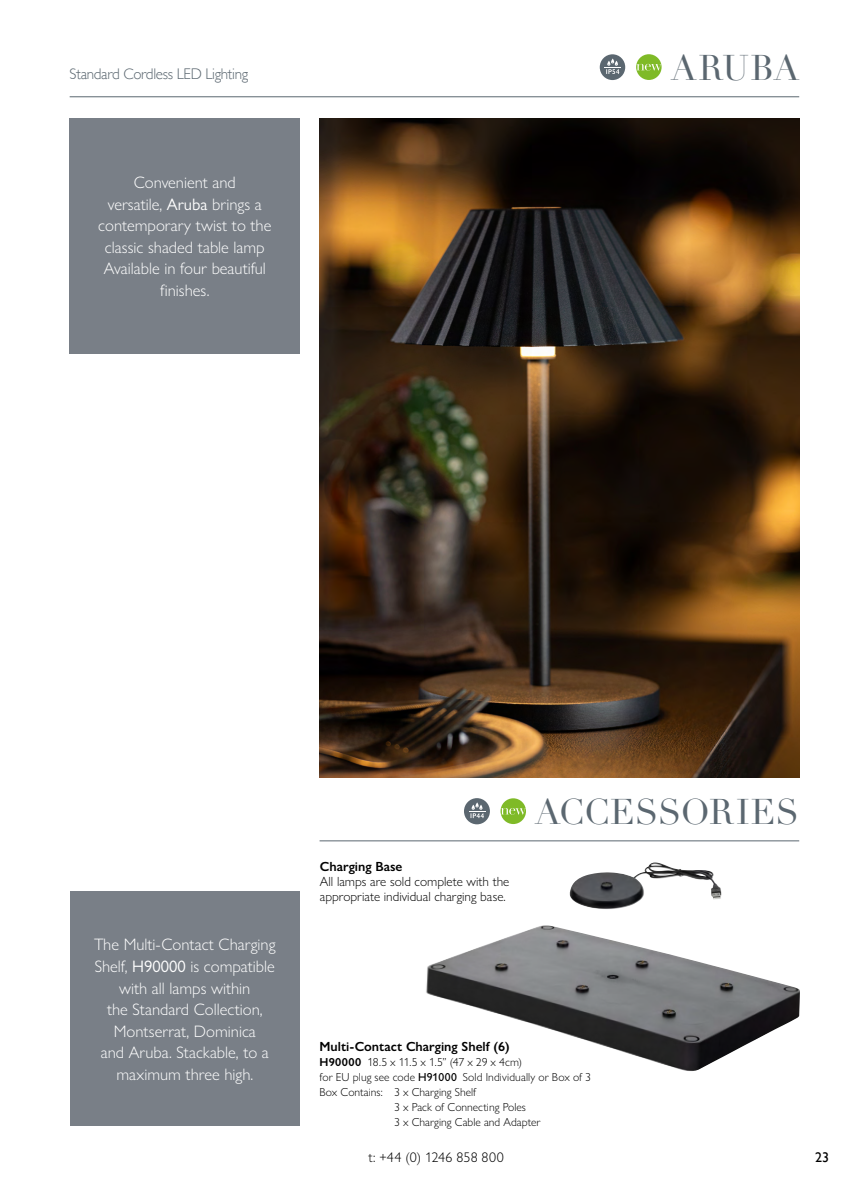
<style>
.page{position:relative;width:854px;height:1181px;background:#fff}
.page>*{position:absolute;margin:0;border:0;box-sizing:border-box;transform-origin:0 0}
.t1{font:35px "Didot";letter-spacing:.005em;color:#5b6770}
.t2{font:300 16.62px/21.5px "Gill Sans Nova";color:#fff;text-align:center}
.t3{font:300 15.4px "Gill Sans";letter-spacing:-.02em;color:#5b6770}
.t4{font:300 14px "Gill Sans Nova";letter-spacing:.015em;color:#000}
.t5{font:14px "Gill Sans";color:#000}
.t6{font:300 13.3px/15px "Gill Sans Nova";color:#000}
.t7{font:600 13.3px "Gill Sans Nova";color:#000}
.t8{font:300 11.72px "Gill Sans Nova";color:#000}
.s1{font-weight:400}
.s2{font-weight:600}
.s3{font-weight:500}
</style>
<div class="page">
<div style="left:464px;top:798px;width:25px;height:26px;background:#5b6770;border-radius:50%"></div>
<svg style="left:469px;top:802px;width:16px;height:16px"></svg>
<hr style="left:70px;top:96px;width:729px;height:1px;background:#5b6770">
<hr style="left:319px;top:840px;width:480px;height:1px;background:#5b6770">
<div style="left:636px;top:54px;width:25px;height:26px;background:#7fba27;border-radius:50%"></div>
<svg style="left:636px;top:64px;width:25px;height:7px"></svg>
<div style="left:500px;top:798px;width:26px;height:26px;background:#7fba27;border-radius:50%"></div>
<svg style="left:500px;top:808px;width:26px;height:7px"></svg>
<div style="left:599px;top:54px;width:26px;height:26px;background:#5b6770;border-radius:50%"></div>
<svg style="left:604px;top:58px;width:16px;height:16px"></svg>
<img style="left:319px;top:118px;width:480px;height:659px">
<div style="left:69px;top:118px;width:231px;height:236px;background:#797f87"></div>
<div style="left:70px;top:891px;width:229px;height:234px;background:#797f87"></div>
<img style="left:426px;top:925px;width:373px;height:146px">
<img style="left:569px;top:862px;width:152px;height:47px">
<p class="t3" style="left:70px;top:62px;width:180px">Standard Cordless LED Lighting</p>
<p class="t2" style="left:98px;top:171px;width:174px">Convenient and<br>versatile, <span class="s1">Aruba</span> brings a contemporary twist to the classic shaded table lamp<br>Available in four beautiful finishes.</p>
<h1 class="t1" style="left:670px;top:47px;width:130px">ARUBA</h1>
<p class="t2" style="left:94px;top:933px;width:183px">The Multi-Contact Charging<br>Shelf, <span class="s1">H90000</span> is compatible with all lamps within<br>the Standard Collection,<br>Montserrat, Dominica<br>and Aruba. Stackable, to a maximum three high.</p>
<p class="t7" style="left:320px;top:858px;width:84px">Charging Base</p>
<p class="t6" style="left:320px;top:873px;width:191px">All lamps are sold complete with the appropriate individual charging base.</p>
<h1 class="t1" style="left:534px;top:791px;width:266px">ACCESSORIES</h1>
<p class="t7" style="left:319px;top:1038px;width:191px">Multi-Contact Charging Shelf (6)</p>
<p class="t8" style="left:319px;top:1055px;width:204px"><span class="s2">H90000</span> 18.5 x 11.5 x 1.5” (47 x 29 x 4cm)</p>
<p class="t8" style="left:319px;top:1069px;width:273px">for EU plug see code <span class="s3">H91000</span> Sold Individually or Box of 3</p>
<p class="t8" style="left:319px;top:1084px;width:158px">Box Contains: 3 x Charging Shelf</p>
<p class="t8" style="left:394px;top:1099px;width:133px">3 x Pack of Connecting Poles</p>
<p class="t8" style="left:394px;top:1114px;width:148px">3 x Charging Cable and Adapter</p>
<p class="t4" style="left:368px;top:1149px;width:137px">t: +44 (0) 1246 858 800</p>
<p class="t5" style="left:814px;top:1149px;width:16px">23</p>
</div>
